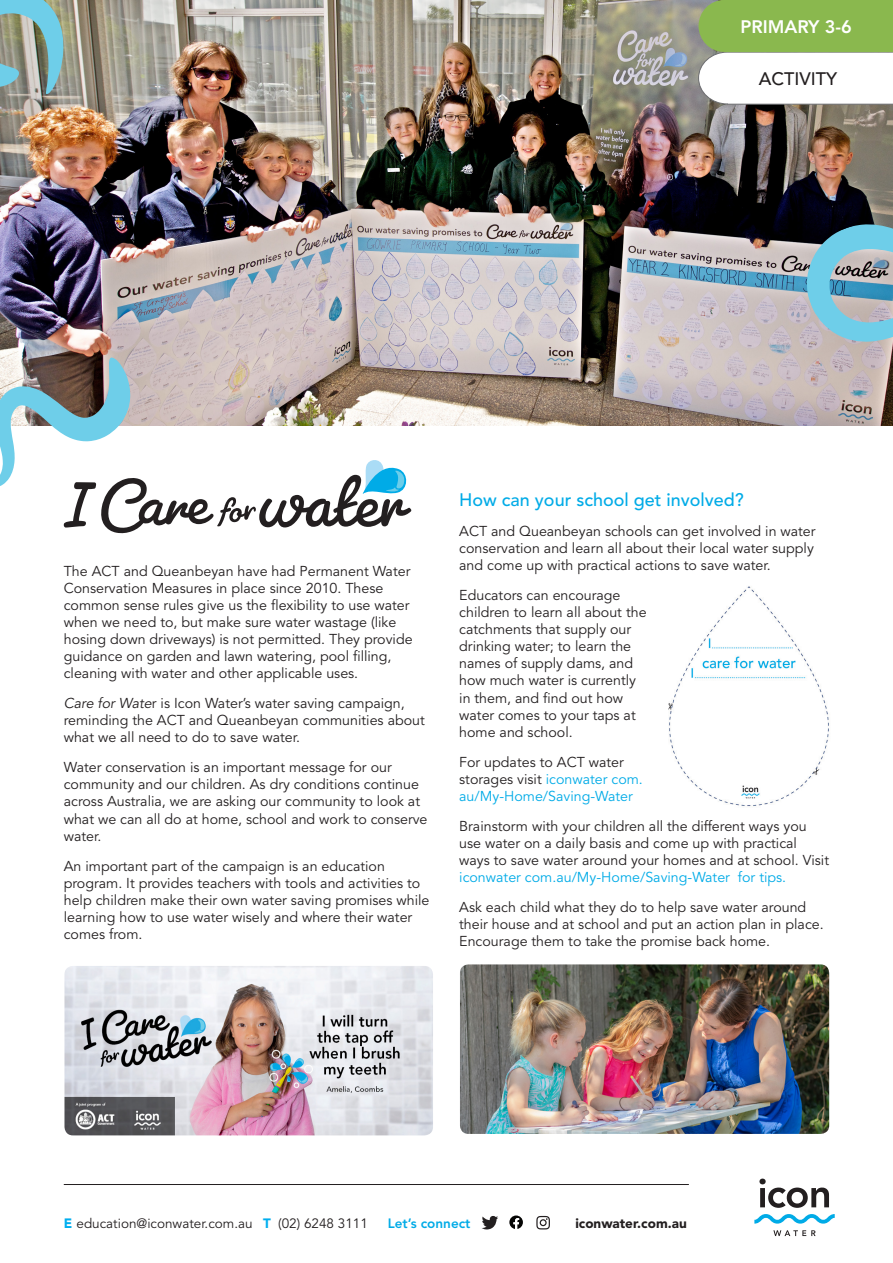
<style>
.page{position:relative;width:893px;height:1263px;background:#fff}
.page>*{position:absolute;margin:0;border:0;box-sizing:border-box;transform-origin:0 0}
._2_0_Subheading_11pt{font:500 18px "Avenir LT Std";color:#00abe7}
.t1{font:800 18px "Avenir LT Std";color:#fff}
.t2{font:500 18px "Avenir LT Std";color:#231f20}
.Body_9_5pt{font:14.25px/17.1px "Avenir LT Std";color:#231f20}
.Body_9_5pt-2{font:14.25px/17.1px "Avenir LT Std";color:#00abe7}
.t3{font:13.5px "Avenir LT Std";color:#231f20}
.t4{font:900 13.5px "Avenir LT Std";color:#231f20}
.t5{font:800 13.5px "Avenir LT Std";color:#00abe7}
.s1{font-style:italic}
.s2{color:#231f20}
.s3{color:#00abe7}
.s4{font-weight:900;color:#00aeef}
</style>
<div class="page">
<svg style="left:754px;top:1214px;width:81px;height:9px"></svg>
<svg style="left:759px;top:1178px;width:70px;height:30px"></svg>
<svg style="left:773px;top:1230px;width:43px;height:6px"></svg>
<svg style="left:482px;top:1216px;width:16px;height:13px"></svg>
<svg style="left:509px;top:1215px;width:14px;height:14px"></svg>
<svg style="left:536px;top:1216px;width:14px;height:13px"></svg>
<hr style="left:64px;top:1184px;width:625px;height:1px;background:#231f20">
<img style="left:0;top:0;width:893px;height:425px">
<img style="left:0;top:0;width:63px;height:94px">
<svg style="left:807px;top:224px;width:86px;height:118px;background:#7faebf"></svg>
<img style="left:668px;top:586px;width:161px;height:221px">
<img style="left:460px;top:964px;width:369px;height:170px">
<img style="left:64px;top:966px;width:369px;height:169px">
<svg style="left:0;top:357px;width:411px;height:176px"></svg>
<svg style="left:698px;top:0;width:195px;height:105px"></svg>
<p class="t1" style="left:740px;top:16px;width:113px">PRIMARY 3-6</p>
<p class="t2" style="left:759px;top:68px;width:80px">ACTIVITY</p>
<p class="Body_9_5pt" style="left:64px;top:563px;width:350px">The ACT and Queanbeyan have had Permanent Water Conservation Measures in place since 2010. These common sense rules give us the flexibility to use water when we need to, but make sure water wastage (like hosing down driveways) is not permitted. They provide guidance on garden and lawn watering, pool filling, cleaning with water and other applicable uses.</p>
<p class="Body_9_5pt" style="left:64px;top:695px;width:363px"><span class="s1">Care for Wate</span>r is Icon Water’s water saving campaign, reminding the ACT and Queanbeyan communities about what we all need to do to save water.</p>
<p class="Body_9_5pt" style="left:64px;top:759px;width:365px">Water conservation is an important message for our community and our children. As dry conditions continue across Australia, we are asking our community to look at what we can all do at home, school and work to conserve water.</p>
<p class="Body_9_5pt" style="left:64px;top:857px;width:367px">An important part of the campaign is an education program. It provides teachers with tools and activities to help children make their own water saving promises while learning how to use water wisely and where their water comes from.</p>
<p class="_2_0_Subheading_11pt" style="left:459px;top:489px;width:286px">How can your school get involved?</p>
<p class="Body_9_5pt" style="left:459px;top:523px;width:358px">ACT and Queanbeyan schools can get involved in water conservation and learn all about their local water supply and come up with practical actions to save water.</p>
<p class="Body_9_5pt" style="left:459px;top:587px;width:189px">Educators can encourage children to learn all about the catchments that supply our drinking water; to learn the names of supply dams, and how much water is currently in them, and find out how water comes to your taps at home and school.</p>
<p class="Body_9_5pt-2" style="left:459px;top:754px;width:185px"><span class="s2">For updates to ACT water storages visit</span> iconwater com. au/My-Home/Saving-Water</p>
<p class="Body_9_5pt" style="left:459px;top:818px;width:371px">Brainstorm with your children all the different ways you use water on a daily basis and come up with practical ways to save water around your homes and at school. Visit <span class="s3">iconwater com.au/My-Home/Saving-Water for tips.</span></p>
<p class="Body_9_5pt" style="left:459px;top:899px;width:366px">Ask each child what they do to help save water around their house and at school and put an action plan in place.<br>Encourage them to take the promise back home.</p>
<p class="t3" style="left:64px;top:1215px;width:306px"><span class="s4">E</span> education@iconwater.com.au <span class="s4">T</span> (02) 6248 3111</p>
<p class="t5" style="left:388px;top:1215px;width:84px">Let’s connect</p>
<p class="t4" style="left:575px;top:1215px;width:113px">iconwater.com.au</p>
</div>
